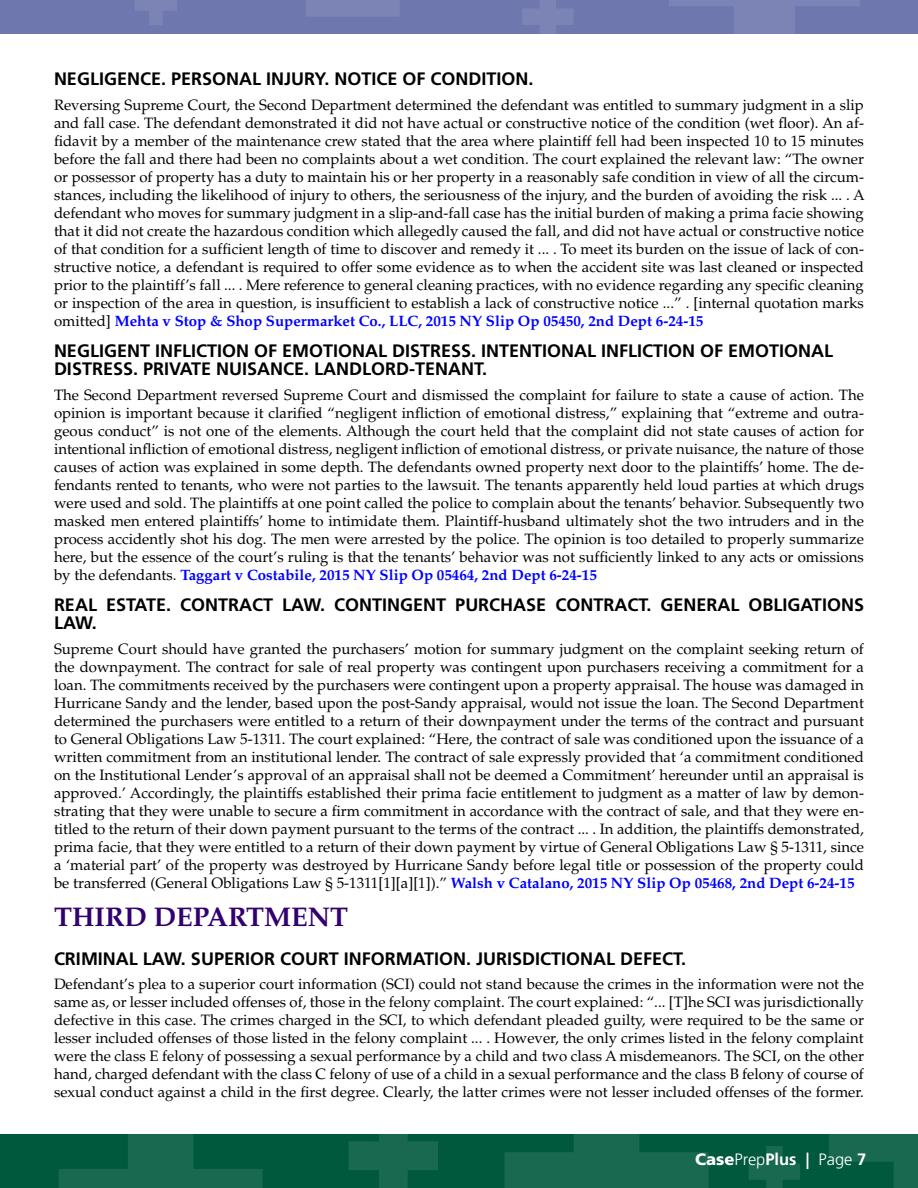
<style>
.page{position:relative;width:918px;height:1188px;background:#fff}
.page>*{position:absolute;margin:0;border:0;box-sizing:border-box;transform-origin:0 0}
.department{font:700 27px "Palatino";color:#33006f}
.area_of_law{font:700 18px/18px "Frutiger";color:#000}
.t1{font:300 16.5px "Frutiger";color:#fff}
.Body_Copy{font:15px/18px "Palatino";color:#000;text-align:justify}
.s1{font-weight:700;color:#00f}
.s2{font-weight:900}
.s3{font-weight:700}
</style>
<div class="page">
<div style="left:0;top:0;width:918px;height:33px;background:#6e77ae"></div>
<div style="left:0;top:1134px;width:918px;height:54px;background:#00583d"></div>
<svg style="left:504px;top:1134px;width:205px;height:54px"></svg>
<svg style="left:59px;top:1134px;width:204px;height:54px"></svg>
<svg style="left:0;top:33px;width:23px;height:1px"></svg>
<svg style="left:306px;top:0;width:93px;height:16px"></svg>
<svg style="left:348px;top:1134px;width:90px;height:54px"></svg>
<svg style="left:749px;top:1146px;width:51px;height:42px"></svg>
<svg style="left:522px;top:0;width:52px;height:34px"></svg>
<svg style="left:135px;top:0;width:42px;height:25px"></svg>
<svg style="left:829px;top:1134px;width:89px;height:54px"></svg>
<svg style="left:669px;top:0;width:191px;height:34px"></svg>
<p class="area_of_law" style="left:54px;top:70px;width:481px">NEGLIGENCE. PERSONAL INJURY. NOTICE OF CONDITION.</p>
<p class="Body_Copy" style="left:54px;top:96px;width:812px">Reversing Supreme Court, the Second Department determined the defendant was entitled to summary judgment in a slip and fall case. The defendant demonstrated it did not have actual or constructive notice of the condition (wet floor). An af&shy;fidavit by a member of the maintenance crew stated that the area where plaintiff fell had been inspected 10 to 15 minutes before the fall and there had been no complaints about a wet condition. The court explained the relevant law: “The owner or possessor of property has a duty to maintain his or her property in a reasonably safe condition in view of all the circum&shy;stances, including the likelihood of injury to others, the seriousness of the injury, and the burden of avoiding the risk ... . A defendant who moves for summary judgment in a slip-and-fall case has the initial burden of making a prima facie showing that it did not create the hazardous condition which allegedly caused the fall, and did not have actual or constructive notice of that condition for a sufficient length of time to discover and remedy it ... . To meet its burden on the issue of lack of con&shy;structive notice, a defendant is required to offer some evidence as to when the accident site was last cleaned or inspected prior to the plaintiff’s fall ... . Mere reference to general cleaning practices, with no evidence regarding any specific cleaning or inspection of the area in question, is insufficient to establish a lack of constructive notice ...” . [internal quotation marks omitted] <span class="s1">Mehta v Stop &amp; Shop Supermarket Co., LLC, 2015 NY Slip Op 05450, 2nd Dept 6-24-15</span></p>
<p class="area_of_law" style="left:54px;top:342px;width:781px">NEGLIGENT INFLICTION OF EMOTIONAL DISTRESS. INTENTIONAL INFLICTION OF EMOTIONAL<br>DISTRESS. PRIVATE NUISANCE. LANDLORD-TENANT.</p>
<p class="Body_Copy" style="left:54px;top:386px;width:812px">The Second Department reversed Supreme Court and dismissed the complaint for failure to state a cause of action. The opinion is important because it clarified “negligent infliction of emotional distress,” explaining that “extreme and outra&shy;geous conduct” is not one of the elements. Although the court held that the complaint did not state causes of action for intentional infliction of emotional distress, negligent infliction of emotional distress, or private nuisance, the nature of those causes of action was explained in some depth. The defendants owned property next door to the plaintiffs’ home. The de&shy;fendants rented to tenants, who were not parties to the lawsuit. The tenants apparently held loud parties at which drugs were used and sold. The plaintiffs at one point called the police to complain about the tenants’ behavior. Subsequently two masked men entered plaintiffs’ home to intimidate them. Plaintiff-husband ultimately shot the two intruders and in the process accidently shot his dog. The men were arrested by the police. The opinion is too detailed to properly summarize here, but the essence of the court’s ruling is that the tenants’ behavior was not sufficiently linked to any acts or omissions by the defendants. <span class="s1">Taggart v Costabile, 2015 NY Slip Op 05464, 2nd Dept 6-24-15</span></p>
<p class="area_of_law" style="left:54px;top:596px;width:812px">REAL ESTATE. CONTRACT LAW. CONTINGENT PURCHASE CONTRACT. GENERAL OBLIGATIONS<br>LAW.</p>
<p class="Body_Copy" style="left:54px;top:640px;width:812px">Supreme Court should have granted the purchasers’ motion for summary judgment on the complaint seeking return of the downpayment. The contract for sale of real property was contingent upon purchasers receiving a commitment for a loan. The commitments received by the purchasers were contingent upon a property appraisal. The house was damaged in Hurricane Sandy and the lender, based upon the post-Sandy appraisal, would not issue the loan. The Second Department determined the purchasers were entitled to a return of their downpayment under the terms of the contract and pursuant to General Obligations Law 5-1311. The court explained: “Here, the contract of sale was conditioned upon the issuance of a written commitment from an institutional lender. The contract of sale expressly provided that ‘a commitment conditioned on the Institutional Lender’s approval of an appraisal shall not be deemed a Commitment’ hereunder until an appraisal is approved.’ Accordingly, the plaintiffs established their prima facie entitlement to judgment as a matter of law by demon&shy;strating that they were unable to secure a firm commitment in accordance with the contract of sale, and that they were en&shy;titled to the return of their down payment pursuant to the terms of the contract ... . In addition, the plaintiffs demonstrated, prima facie, that they were entitled to a return of their down payment by virtue of General Obligations Law § 5-1311, since a ‘material part’ of the property was destroyed by Hurricane Sandy before legal title or possession of the property could be transferred (General Obligations Law § 5-1311[1][a][1]).” <span class="s1">Walsh v Catalano, 2015 NY Slip Op 05468, 2nd Dept 6-24-15</span></p>
<p class="department" style="left:54px;top:901px;width:296px">THIRD DEPARTMENT</p>
<p class="area_of_law" style="left:54px;top:949px;width:634px">CRIMINAL LAW. SUPERIOR COURT INFORMATION. JURISDICTIONAL DEFECT.</p>
<p class="Body_Copy" style="left:54px;top:975px;width:812px">Defendant’s plea to a superior court information (SCI) could not stand because the crimes in the information were not the same as, or lesser included offenses of, those in the felony complaint. The court explained: “... [T]he SCI was jurisdictionally defective in this case. The crimes charged in the SCI, to which defendant pleaded guilty, were required to be the same or lesser included offenses of those listed in the felony complaint ... . However, the only crimes listed in the felony complaint were the class E felony of possessing a sexual performance by a child and two class A misdemeanors. The SCI, on the other hand, charged defendant with the class C felony of use of a child in a sexual performance and the class B felony of course of sexual conduct against a child in the first degree. Clearly, the latter crimes were not lesser included offenses of the former.</p>
<p class="t1" style="left:695px;top:1150px;width:173px"><span class="s2">Case</span>Prep<span class="s3">Plus |</span> Page <span class="s3">7</span></p>
</div>
